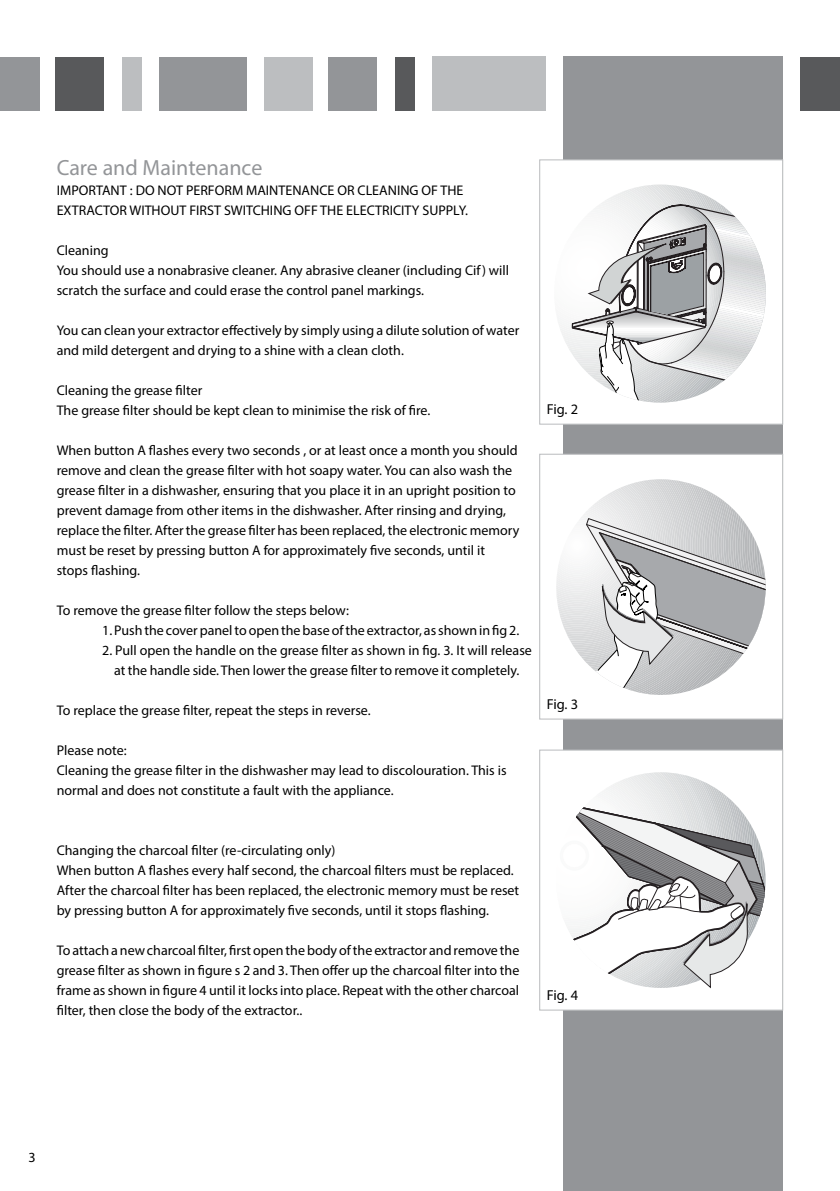
<style>
.page{position:relative;width:840px;height:1191px;background:#fff}
.page>*{position:absolute;margin:0;border:0;box-sizing:border-box;transform-origin:0 0}
.t1{font:22px "Myriad Pro";color:#939598}
.t2{font:14.4px "Myriad Pro";letter-spacing:-.015em;color:#000}
.t3{font:14px/20px "Myriad Pro";color:#000}
</style>
<div class="page">
<div style="left:800px;top:57px;width:39px;height:53px;background:#58595b"></div>
<div style="left:563px;top:57px;width:219px;height:1134px;background:#939598"></div>
<div style="left:394px;top:57px;width:20px;height:53px;background:#58595b"></div>
<div style="left:328px;top:57px;width:48px;height:53px;background:#939598"></div>
<div style="left:264px;top:57px;width:48px;height:53px;background:#bcbec0"></div>
<div style="left:159px;top:57px;width:88px;height:53px;background:#939598"></div>
<div style="left:122px;top:57px;width:19px;height:53px;background:#bcbec0"></div>
<div style="left:56px;top:57px;width:48px;height:53px;background:#58595b"></div>
<div style="left:0;top:57px;width:40px;height:53px;background:#939598"></div>
<div style="left:432px;top:57px;width:113px;height:54px;background:#bcbec0"></div>
<div style="left:539px;top:454px;width:243px;height:265px;background:#fff;border:1px solid #bcbec0"></div>
<div style="left:539px;top:749px;width:243px;height:261px;background:#fff;border:1px solid #bcbec0"></div>
<div style="left:539px;top:159px;width:243px;height:266px;background:#fff;border:1px solid #bcbec0"></div>
<svg style="left:558px;top:184px;width:207px;height:219px"></svg>
<svg style="left:556px;top:479px;width:209px;height:216px"></svg>
<svg style="left:567px;top:772px;width:198px;height:216px"></svg>
<h1 class="t1" style="left:57px;top:154px;width:207px">Care and Maintenance</h1>
<p class="t3" style="left:57px;top:180px;width:412px">IMPORTANT : DO NOT PERFORM MAINTENANCE OR CLEANING OF THE<br>EXTRACTOR WITHOUT FIRST SWITCHING OFF THE ELECTRICITY SUPPLY.</p>
<p class="t3" style="left:57px;top:240px;width:453px">Cleaning<br>You should use a nonabrasive cleaner. Any abrasive cleaner (including Cif) will scratch the surface and could erase the control panel markings.</p>
<p class="t3" style="left:57px;top:320px;width:464px">You can clean your extractor effectively by simply using a dilute solution of water and mild detergent and drying to a shine with a clean cloth.</p>
<p class="t3" style="left:57px;top:380px;width:375px">Cleaning the grease filter<br>The grease filter should be kept clean to minimise the risk of fire.</p>
<p class="t3" style="left:57px;top:440px;width:464px">When button A flashes every two seconds , or at least once a month you should remove and clean the grease filter with hot soapy water. You can also wash the grease filter in a dishwasher, ensuring that you place it in an upright position to prevent damage from other items in the dishwasher. After rinsing and drying, replace the filter. After the grease filter has been replaced, the electronic memory must be reset by pressing button A for approximately five seconds, until it stops flashing.</p>
<p class="t3" style="left:57px;top:600px;width:293px">To remove the grease filter follow the steps below:</p>
<p class="t3" style="left:102px;top:620px;width:418px">1. Push the cover panel to open the base of the extractor, as shown in fig 2.</p>
<p class="t3" style="left:102px;top:640px;width:431px;text-align:center">2. Pull open the handle on the grease filter as shown in fig. 3. It will release at the handle side. Then lower the grease filter to remove it completely.</p>
<p class="t3" style="left:57px;top:700px;width:315px">To replace the grease filter, repeat the steps in reverse.</p>
<p class="t3" style="left:57px;top:740px;width:451px">Please note:<br>Cleaning the grease filter in the dishwasher may lead to discolouration. This is normal and does not constitute a fault with the appliance.</p>
<p class="t2" style="left:546px;top:400px;width:33px">Fig. 2</p>
<p class="t2" style="left:546px;top:695px;width:33px">Fig. 3</p>
<p class="t3" style="left:57px;top:840px;width:463px">Changing the charcoal filter (re-circulating only)<br>When button A flashes every half second, the charcoal filters must be replaced.<br>After the charcoal filter has been replaced, the electronic memory must be reset by pressing button A for approximately five seconds, until it stops flashing.</p>
<p class="t3" style="left:57px;top:940px;width:464px;text-align:justify">To attach a new charcoal filter, first open the body of the extractor and remove the grease filter as shown in figure s 2 and 3. Then offer up the charcoal filter into the frame as shown in figure 4 until it locks into place. Repeat with the other charcoal filter, then close the body of the extractor..</p>
<p class="t2" style="left:546px;top:986px;width:33px">Fig. 4</p>
<p class="t3" style="left:28px;top:1147px;width:9px">3</p>
</div>
